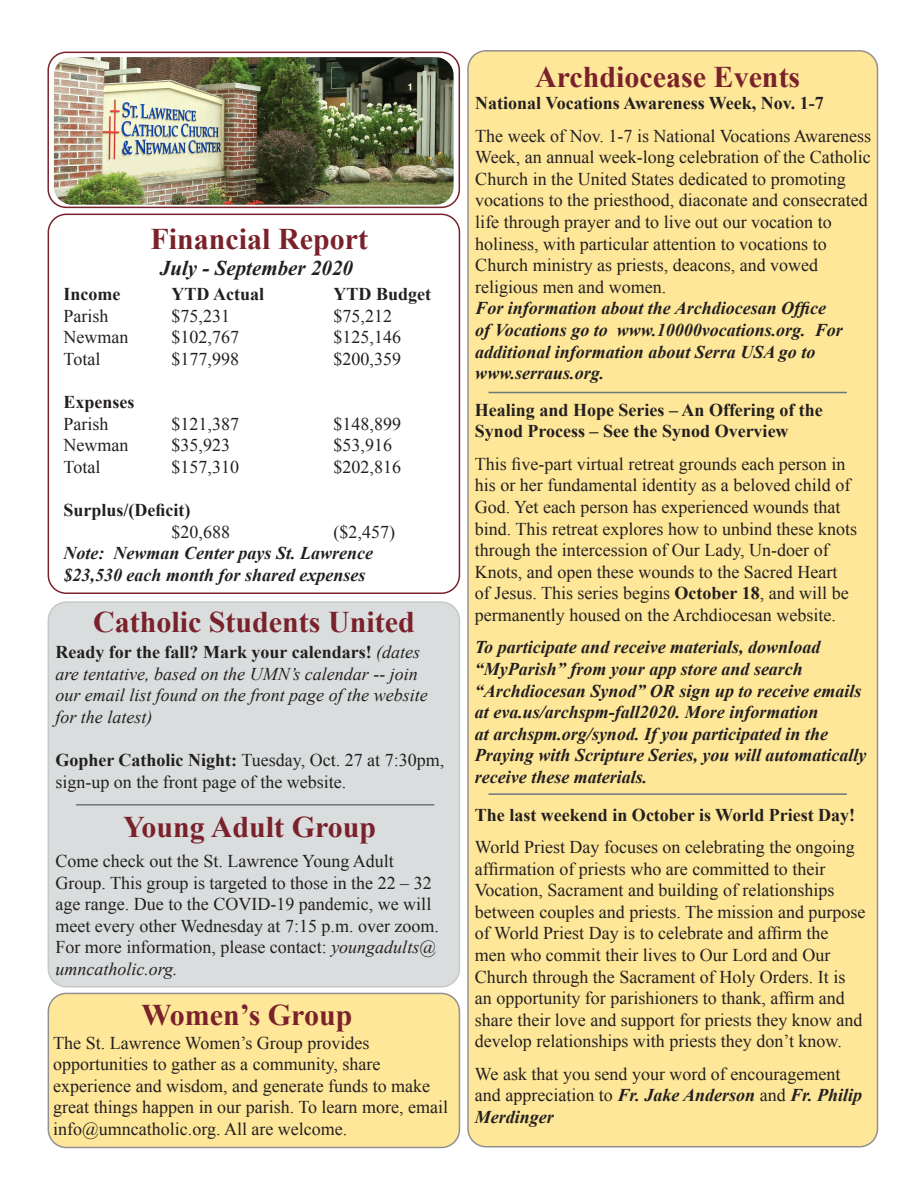
<style>
.page{position:relative;width:918px;height:1188px;background:#fff}
.page>*{position:absolute;margin:0;border:0;box-sizing:border-box;transform-origin:0 0}
.t1{font:700 30px "Times New Roman";color:#7a222b}
.t2{font:italic 700 21px "Times New Roman";color:#231f20}
.t3{font:18px/21.6px "Times New Roman";color:#231f20}
.t4{font:italic 700 18px/21.6px "Times New Roman";color:#231f20}
.t5{font:700 18px/21.6px "Times New Roman";color:#231f20}
.t6{font:italic 18px/21.6px "Times New Roman";color:#231f20}
.s1{font-weight:700;font-style:normal}
.s2{font-weight:700}
.s3{font-style:italic}
.s4{font-weight:700;font-style:italic}
</style>
<div class="page">
<div style="left:468px;top:51px;width:410px;height:1096px;background:#fee798;border-radius:18px"></div>
<div style="left:48px;top:993px;width:411px;height:155px;background:#fee798;border-radius:18px"></div>
<div style="left:48px;top:993px;width:412px;height:155px;border:2px solid #231f20;border-radius:18px"></div>
<div style="left:48px;top:602px;width:411px;height:385px;background:#daddde;border-radius:18px"></div>
<div style="left:48px;top:601px;width:412px;height:387px;border:2px solid #231f20;border-radius:18px"></div>
<hr style="left:76px;top:804px;width:358px;height:2px;background:#6c767c">
<hr style="left:489px;top:793px;width:358px;height:2px;background:#6c767c">
<hr style="left:489px;top:392px;width:358px;height:1px;background:#6c767c">
<div style="left:48px;top:214px;width:412px;height:380px;border:2px solid #7a222c;border-radius:18px"></div>
<img style="left:54px;top:57px;width:400px;height:148px">
<div style="left:47px;top:52px;width:413px;height:156px;border:2px solid #7a222c;border-radius:18px"></div>
<p class="t1" style="left:151px;top:218px;width:219px">Financial Report</p>
<p class="t2" style="left:160px;top:253px;width:195px">July - September 2020</p>
<p class="t5" style="left:64px;top:283px;width:58px">Income</p>
<p class="t5" style="left:172px;top:283px;width:94px">YTD Actual</p>
<p class="t5" style="left:334px;top:283px;width:99px">YTD Budget</p>
<p class="t3" style="left:64px;top:305px;width:46px">Parish</p>
<p class="t3" style="left:172px;top:305px;width:60px">$75,231</p>
<p class="t3" style="left:334px;top:305px;width:60px">$75,212</p>
<p class="t3" style="left:64px;top:326px;width:66px">Newman</p>
<p class="t3" style="left:172px;top:326px;width:69px">$102,767</p>
<p class="t3" style="left:334px;top:326px;width:69px">$125,146</p>
<p class="t3" style="left:64px;top:348px;width:38px">Total</p>
<p class="t3" style="left:172px;top:348px;width:69px">$177,998</p>
<p class="t3" style="left:334px;top:348px;width:69px">$200,359</p>
<p class="t5" style="left:64px;top:391px;width:73px">Expenses</p>
<p class="t3" style="left:64px;top:413px;width:46px">Parish</p>
<p class="t3" style="left:172px;top:413px;width:69px">$121,387</p>
<p class="t3" style="left:334px;top:413px;width:69px">$148,899</p>
<p class="t3" style="left:64px;top:434px;width:66px">Newman</p>
<p class="t3" style="left:172px;top:434px;width:60px">$35,923</p>
<p class="t3" style="left:334px;top:434px;width:60px">$53,916</p>
<p class="t3" style="left:64px;top:456px;width:38px">Total</p>
<p class="t3" style="left:172px;top:456px;width:69px">$157,310</p>
<p class="t3" style="left:334px;top:456px;width:69px">$202,816</p>
<p class="t5" style="left:64px;top:499px;width:129px">Surplus/(Deficit)</p>
<p class="t3" style="left:172px;top:521px;width:60px">$20,688</p>
<p class="t3" style="left:334px;top:521px;width:63px">($2,457)</p>
<p class="t4" style="left:64px;top:542px;width:311px">Note: Newman Center pays St. Lawrence</p>
<p class="t4" style="left:64px;top:564px;width:304px">$23,530 each month for shared expenses</p>
<p class="t1" style="left:93px;top:601px;width:323px">Catholic Students United</p>
<p class="t6" style="left:55px;top:641px;width:374px"><span class="s1">Ready for the fall? Mark your calendars!</span> (dates are tentative, based on the UMN’s calendar -- join our email list found on the front page of the website for the latest)</p>
<p class="t3" style="left:55px;top:749px;width:390px"><span class="s2">Gopher Catholic Night:</span> Tuesday, Oct. 27 at 7:30pm, sign-up on the front page of the website.</p>
<p class="t1" style="left:123px;top:807px;width:254px">Young Adult Group</p>
<p class="t3" style="left:55px;top:850px;width:385px">Come check out the St. Lawrence Young Adult Group. This group is targeted to those in the 22 – 32 age range. Due to the COVID-19 pandemic, we will meet every other Wednesday at 7:15 p.m. over zoom.<br>For more information, please contact: <span class="s3">youngadults@ umncatholic.org.</span></p>
<p class="t1" style="left:142px;top:994px;width:212px">Women’s Group</p>
<p class="t3" style="left:53px;top:1031px;width:396px">The St. Lawrence Women’s Group provides opportunities to gather as a community, share experience and wisdom, and generate funds to make great things happen in our parish. To learn more, email info@umncatholic.org. All are welcome.</p>
<p class="t1" style="left:535px;top:56px;width:267px">Archdiocease Events</p>
<p class="t5" style="left:475px;top:92px;width:350px">National Vocations Awareness Week, Nov. 1-7</p>
<p class="t3" style="left:475px;top:125px;width:397px">The week of Nov. 1-7 is National Vocations Awareness Week, an annual week-long celebration of the Catholic Church in the United States dedicated to promoting vocations to the priesthood, diaconate and consecrated life through prayer and to live out our vocation to holiness, with particular attention to vocations to Church ministry as priests, deacons, and vowed religious men and women.</p>
<p class="t4" style="left:475px;top:297px;width:369px">For information about the Archdiocesan Office of Vocations go to www.10000vocations.org. For additional information about Serra USA go to</p>
<p class="t4" style="left:475px;top:362px;width:130px">www.serraus.org.</p>
<p class="t5" style="left:475px;top:399px;width:349px">Healing and Hope Series – An Offering of the<br>Synod Process – See the Synod Overview</p>
<p class="t3" style="left:475px;top:453px;width:384px">This five-part virtual retreat grounds each person in his or her fundamental identity as a beloved child of God. Yet each person has experienced wounds that bind. This retreat explores how to unbind these knots through the intercession of Our Lady, Un-doer of Knots, and open these wounds to the Sacred Heart<br>of Jesus. This series begins <span class="s2">October 18</span>, and will be permanently housed on the Archdiocesan website.</p>
<p class="t4" style="left:475px;top:636px;width:393px">To participate and receive materials, download “MyParish” from your app store and search “Archdiocesan Synod” OR sign up to receive emails at eva.us/archspm-fall2020. More information<br>at archspm.org/synod. If you participated in the Praying with Scripture Series, you will automatically receive these materials.</p>
<p class="t5" style="left:475px;top:803px;width:382px">The last weekend in October is World Priest Day!</p>
<p class="t3" style="left:475px;top:836px;width:392px">World Priest Day focuses on celebrating the ongoing affirmation of priests who are committed to their Vocation, Sacrament and building of relationships between couples and priests. The mission and purpose of World Priest Day is to celebrate and affirm the<br>men who commit their lives to Our Lord and Our Church through the Sacrament of Holy Orders. It is an opportunity for parishioners to thank, affirm and share their love and support for priests they know and develop relationships with priests they don’t know.</p>
<p class="t3" style="left:475px;top:1063px;width:389px">We ask that you send your word of encouragement and appreciation to <span class="s4">Fr. Jake Anderson</span> and <span class="s4">Fr. Philip<br>Merdinger</span></p>
</div>
